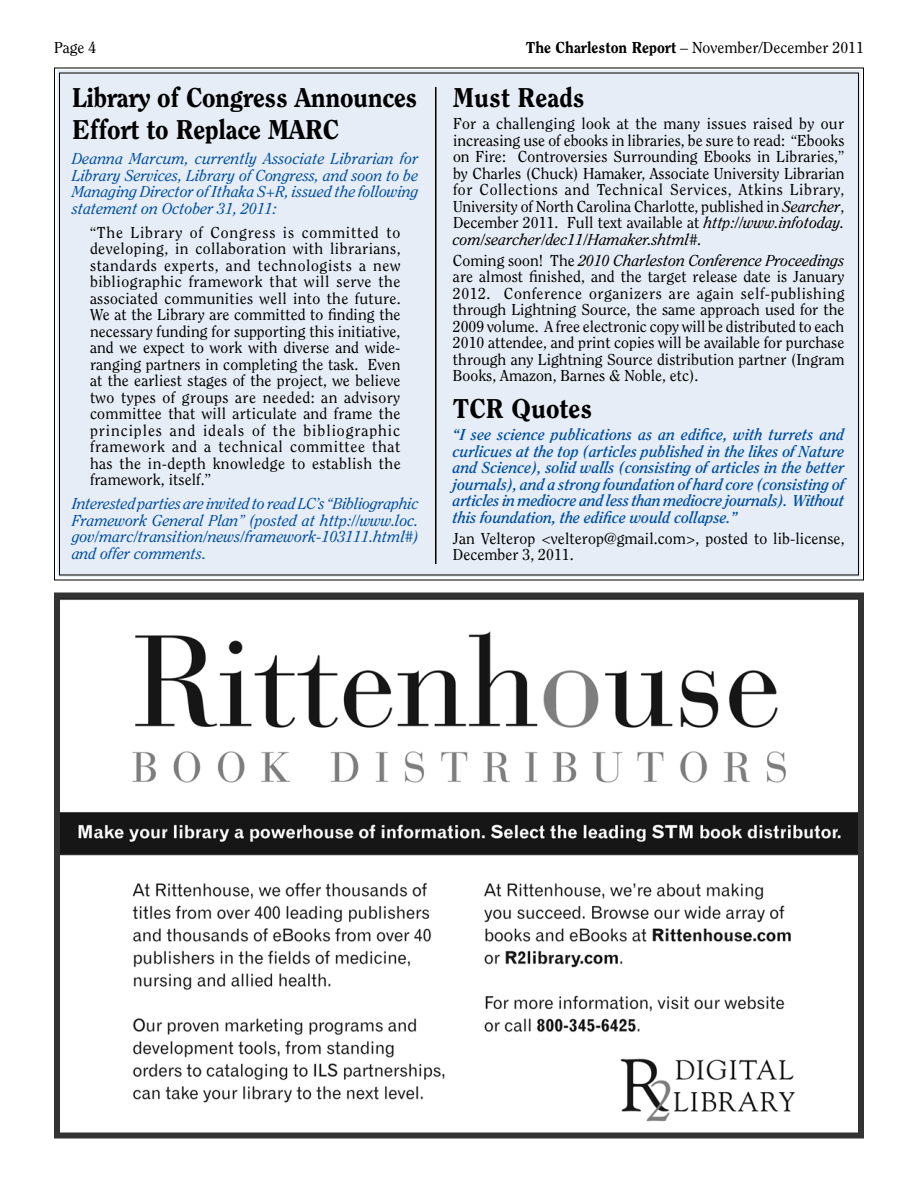
<style>
.page{position:relative;width:918px;height:1188px;background:#fff}
.page>*{position:absolute;margin:0;border:0;box-sizing:border-box;transform-origin:0 0}
.t1{font:800 27px/32.4px "Clearface";letter-spacing:-.01em;color:#000}
.t2{font:15.75px/16.5px "Clearface";color:#000;text-align:justify}
.t3{font:italic 15.75px/16.5px "Clearface";color:#0050a3;text-align:justify}
.t4{font:italic 700 15.75px/16.5px "Clearface";color:#0050a3;text-align:justify}
.s1{font-weight:800}
.s2{font-style:italic}
</style>
<div class="page">
<img style="left:61px;top:599px;width:796px;height:523px">
<div style="left:54px;top:592px;width:810px;height:546px;border:6px solid #333"></div>
<div style="left:54px;top:67px;width:810px;height:514px;background:#e6edf6"></div>
<hr style="left:435px;top:87px;width:1px;height:477px;background:#000">
<p class="t2" style="left:54px;top:39px;width:44px">Page 4</p>
<p class="t2" style="left:526px;top:39px;width:340px"><span class="s1">The Charleston Report</span> – November/December 2011</p>
<h1 class="t1" style="left:453px;top:80px;width:133px">Must Reads</h1>
<p class="t2" style="left:453px;top:115px;width:393px">For a challenging look at the many issues raised by our increasing use of ebooks in libraries, be sure to read: “Ebooks on Fire: Controversies Surrounding Ebooks in Libraries,” by Charles (Chuck) Hamaker, Associate University Librarian for Collections and Technical Services, Atkins Library, University of North Carolina Charlotte, published in <span class="s2">Searcher</span>, December 2011. Full text available at <span class="s2">http://www.infotoday. com/searcher/dec11/Hamaker.shtml#</span>.</p>
<p class="t2" style="left:453px;top:252px;width:393px">Coming soon! The <span class="s2">2010 Charleston Conference Proceedings </span>are almost finished, and the target release date is January 2012. Conference organizers are again self-publishing through Lightning Source, the same approach used for the 2009 volume. A free electronic copy will be distributed to each 2010 attendee, and print copies will be available for purchase through any Lightning Source distribution partner (Ingram Books, Amazon, Barnes &amp; Noble, etc).</p>
<h1 class="t1" style="left:453px;top:392px;width:141px">TCR Quotes</h1>
<p class="t4" style="left:453px;top:427px;width:393px">“I see science publications as an edifice, with turrets and curlicues at the top (articles published in the likes of Nature and Science), solid walls (consisting of articles in the better journals), and a strong foundation of hard core (consisting of articles in mediocre and less than mediocre journals). Without this foundation, the edifice would collapse.”</p>
<p class="t2" style="left:453px;top:530px;width:393px">Jan Velterop &lt;velterop@gmail.com&gt;, posted to lib-license,<br>December 3, 2011.</p>
<h1 class="t1" style="left:72px;top:80px;width:347px">Library of Congress Announces<br>Effort to Replace MARC</h1>
<p class="t3" style="left:72px;top:151px;width:348px">Deanna Marcum, currently Associate Librarian for Library Services, Library of Congress, and soon to be Managing Director of Ithaka S+R, issued the following statement on October 31, 2011:</p>
<p class="t2" style="left:90px;top:224px;width:312px">“The Library of Congress is committed to developing, in collaboration with librarians, standards experts, and technologists a new bibliographic framework that will serve the associated communities well into the future.<br>We at the Library are committed to finding the necessary funding for supporting this initiative, and we expect to work with diverse and wide&shy;ranging partners in completing the task. Even at the earliest stages of the project, we believe two types of groups are needed: an advisory committee that will articulate and frame the principles and ideals of the bibliographic framework and a technical committee that has the in-depth knowledge to establish the framework, itself.”</p>
<p class="t3" style="left:72px;top:496px;width:348px">Interested parties are invited to read LC’s “Bibliographic Framework General Plan” (posted at http://www.loc. gov/marc/transition/news/framework-103111.html#) and offer comments.</p>
</div>
